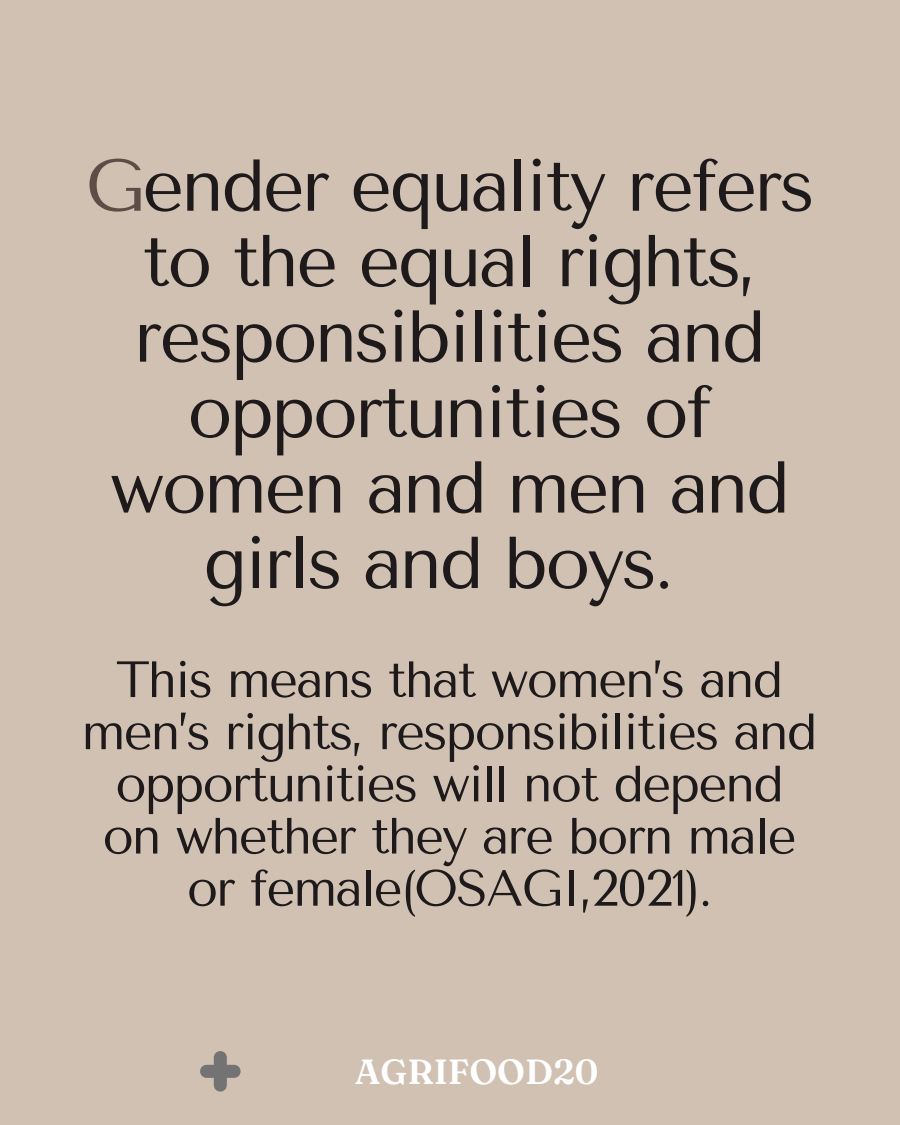
<style>
.page{position:relative;width:900px;height:1125px;background:#d0c1b2}
.page>*{position:absolute;margin:0;border:0;box-sizing:border-box;transform-origin:0 0}
.t1{font:73.3px/75.5px "Tenor Sans";letter-spacing:-.04em;color:#1e1a1b;text-align:center}
.t2{font:50.9px/52.2px "Tenor Sans";letter-spacing:-.04em;color:#1e1a1b;text-align:center}
.t3{font:600 34.9px "Fraunces 9 pt";color:#fff}
.s1{color:#5d4d47}
</style>
<div class="page">
<svg style="left:200px;top:1051px;width:41px;height:41px"></svg>
<h1 class="t1" style="left:85px;top:148px;width:731px"><span class="s1">G</span>ender equality refers to the equal rights, responsibilities and opportunities of women and men and girls and boys.</h1>
<p class="t2" style="left:82px;top:654px;width:737px">This means that women’s and men’s rights, responsibilities and opportunities will not depend on whether they are born male or female(OSAGI,2021).</p>
<p class="t3" style="left:355px;top:1050px;width:245px">AGRIFOOD20</p>
</div>
